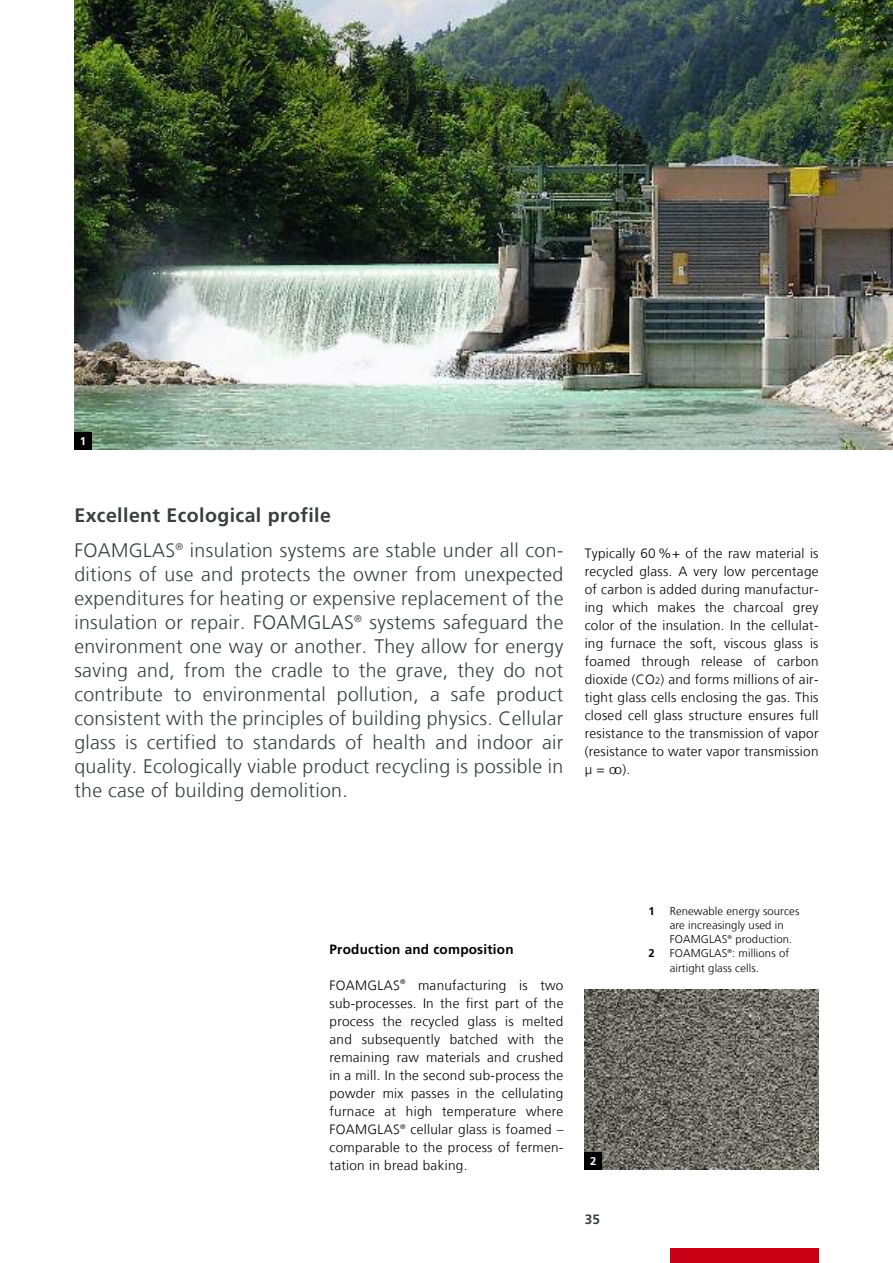
<style>
.page{position:relative;width:893px;height:1263px;background:#fff}
.page>*{position:absolute;margin:0;border:0;box-sizing:border-box;transform-origin:0 0}
.t1{font:300 19.5px/24px "Frutiger LT Com";letter-spacing:.015em;color:#3a3e40}
.t2{font:300 13.5px/18px "Frutiger LT Com";letter-spacing:.02em;color:#000;text-align:justify}
.t3{font:700 13.5px "Frutiger LT Com";letter-spacing:.015em;color:#000}
.t4{font:700 13.5px "Frutiger LT Com";color:#3a3e40}
.t5{font:300 11.25px/14.2px "Frutiger LT Com";letter-spacing:.01em;color:#000}
.t6{font:700 11.25px "Frutiger LT Com";color:#fff}
.t7{font:700 11.25px "Frutiger LT Com";color:#000}
.s1{font-weight:700}
.s2{font-size:9.45px}
</style>
<div class="page">
<div style="left:670px;top:1248px;width:149px;height:15px;background:#ca0016"></div>
<img style="left:585px;top:989px;width:234px;height:180px">
<img style="left:74px;top:0;width:819px;height:449px">
<div style="left:74px;top:432px;width:17px;height:17px;background:#000"></div>
<div style="left:585px;top:1152px;width:17px;height:17px;background:#000"></div>
<p class="t6" style="left:80px;top:436px;width:8px">1</p>
<h1 class="t1" style="left:74px;top:499px;width:490px;line-height:35.8px"><span class="s1">Excellent Ecological profile<br></span>FOAMGLAS<sup>®</sup> insulation systems are stable under all con-</h1>
<p class="t1" style="left:74px;top:564px;width:490px;text-align:justify">ditions of use and protects the owner from unexpected expenditures for heating or expensive replacement of the insulation or repair. FOAMGLAS<sup>®</sup> systems safeguard the environment one way or another. They allow for energy saving and, from the cradle to the grave, they do not contribute to environmental pollution, a safe product consistent with the principles of building physics. Cellular glass is certified to standards of health and indoor air quality. Ecologically viable product recycling is possible in the case of building demolition.</p>
<p class="t2" style="left:585px;top:545px;width:235px">Typically 60 %+ of the raw material is recycled glass. A very low percentage of carbon is added during manufactur&shy;ing which makes the charcoal grey color of the insulation. In the cellulat&shy;ing furnace the soft, viscous glass is foamed through release of carbon dioxide (CO<span class="s2">2</span>) and forms millions of air&shy;tight glass cells enclosing the gas. This closed cell glass structure ensures full resistance to the transmission of vapor (resistance to water vapor transmission μ = oo).</p>
<p class="t3" style="left:330px;top:943px;width:186px">Production and composition</p>
<p class="t2" style="left:329px;top:977px;width:235px">FOAMGLAS<sup>®</sup> manufacturing is two sub-processes. In the first part of the process the recycled glass is melted and subsequently batched with the remaining raw materials and crushed in a mill. In the second sub-process the powder mix passes in the cellulating furnace at high temperature where FOAMGLAS<sup>®</sup> cellular glass is foamed – comparable to the process of fermen&shy;tation in bread baking.</p>
<p class="t6" style="left:590px;top:1156px;width:8px">2</p>
<p class="t4" style="left:585px;top:1213px;width:17px">35</p>
<p class="t7" style="left:648px;top:906px;width:8px">1</p>
<p class="t5" style="left:670px;top:905px;width:131px">Renewable energy sources are increasingly used in<br>FOAMGLAS<sup>®</sup> production.</p>
<p class="t7" style="left:648px;top:949px;width:8px">2</p>
<p class="t5" style="left:670px;top:947px;width:121px">FOAMGLAS<sup>®</sup>: millions of airtight glass cells.</p>
</div>
